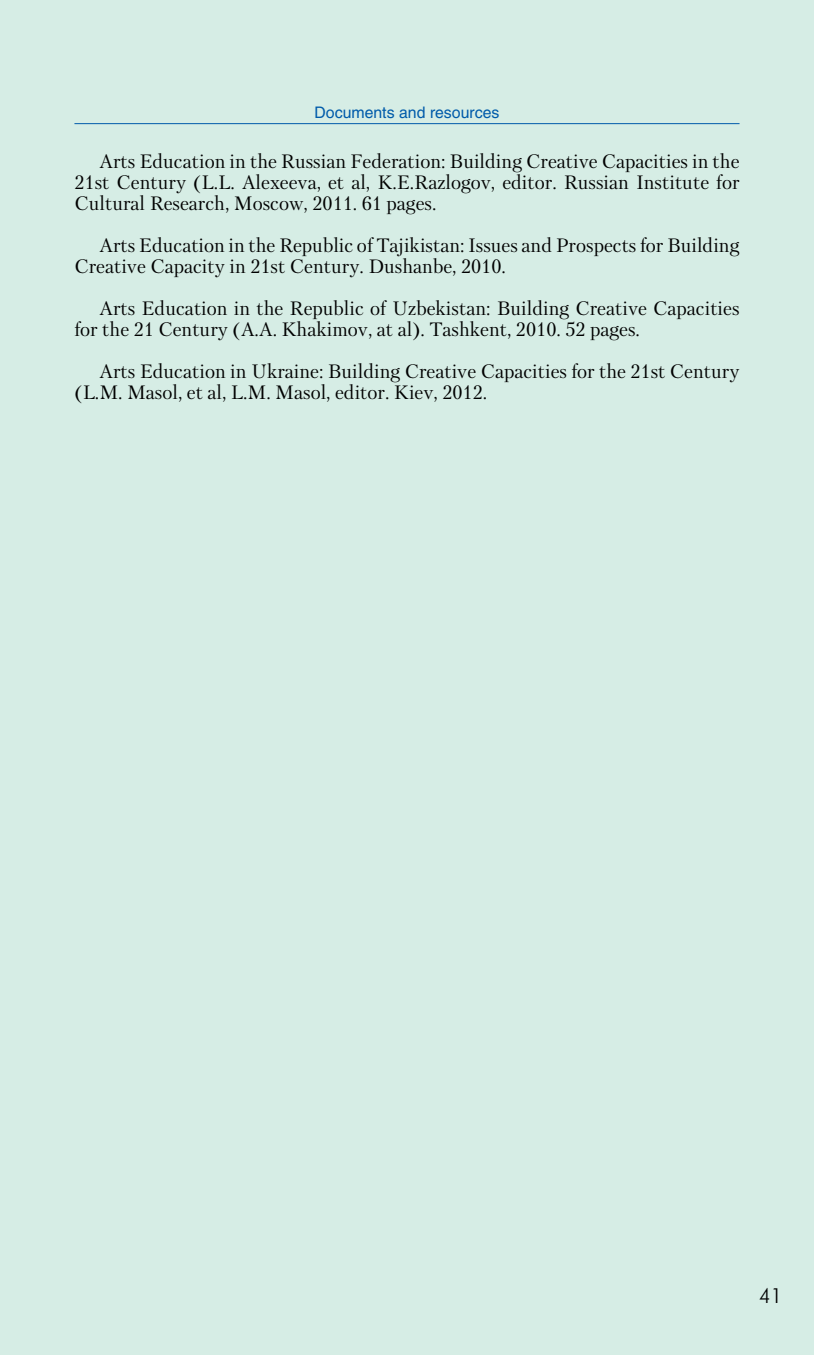
<style>
.page{position:relative;width:814px;height:1355px;background:#fff}
.page>*{position:absolute;margin:0;border:0;box-sizing:border-box;transform-origin:0 0}
.t1{font:21px "Futuris C";color:#000}
.t2{font:19.25px/21px "Petersburg C";color:#000}
.t3{font:15.75px "Helios";color:#005baa}
</style>
<div class="page">
<div style="left:0;top:0;width:814px;height:1354px;background:#d6ede5"></div>
<hr style="left:74px;top:123px;width:665px;height:1px;background:#005baa">
<p class="t3" style="left:314px;top:103px;width:186px">Documents and resources</p>
<p class="t2" style="left:74px;top:151px;width:666px;text-align:justify;text-indent:25px">Arts Education in the Russian Federation: Building Creative Capacities in the 21st Century (L.L. Alexeeva, et al, K.E.Razlogov, editor. Russian Institute for Cultural Research, Moscow, 2011. 61 pages.</p>
<p class="t2" style="left:74px;top:235px;width:666px;text-indent:25px">Arts Education in the Republic of Tajikistan: Issues and Prospects for Building<br>Creative Capacity in 21st Century. Dushanbe, 2010.</p>
<p class="t2" style="left:74px;top:298px;width:666px;text-indent:25px">Arts Education in the Republic of Uzbekistan: Building Creative Capacities for the 21 Century (A.A. Khakimov, at al). Tashkent, 2010. 52 pages.</p>
<p class="t2" style="left:74px;top:361px;width:666px;text-indent:25px">Arts Education in Ukraine: Building Creative Capacities for the 21st Century (L.M. Masol, et al, L.M. Masol, editor. Kiev, 2012.</p>
<p class="t1" style="left:759px;top:1284px;width:25px">41</p>
</div>
